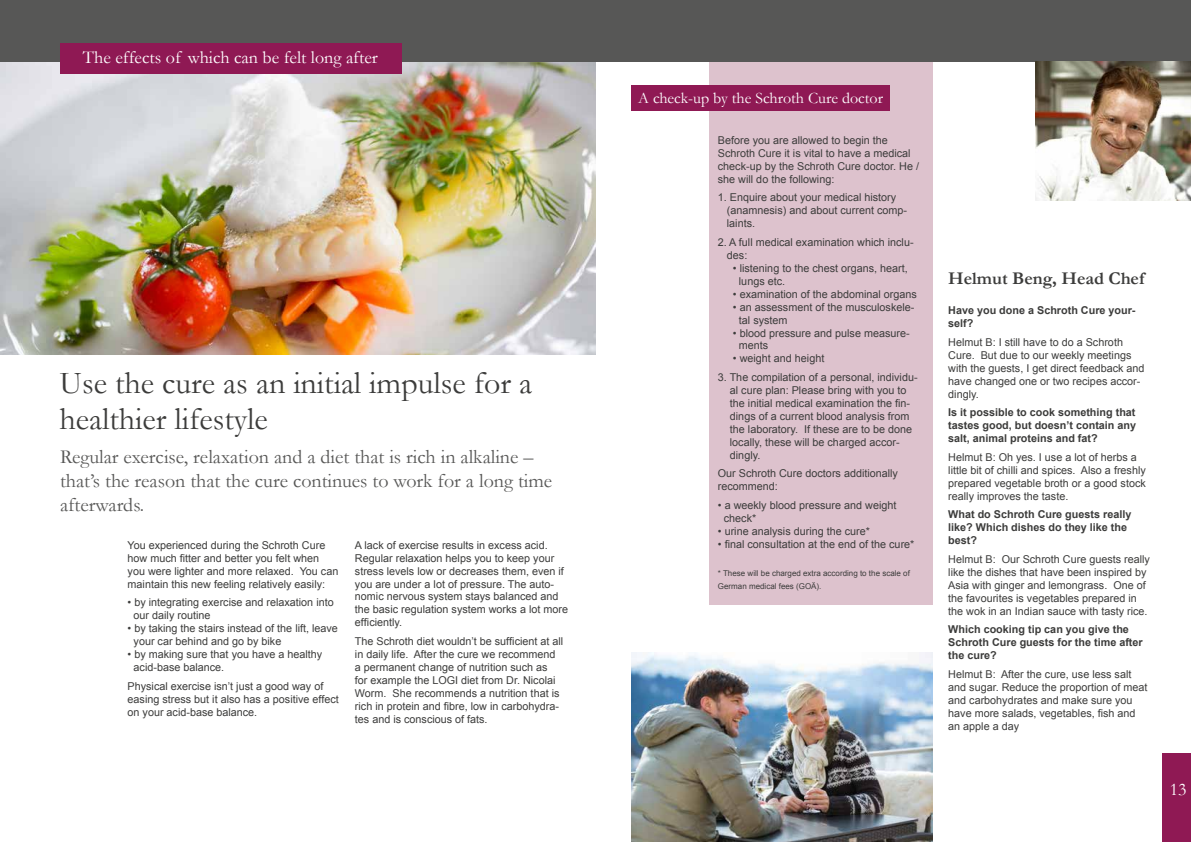
<style>
.page{position:relative;width:1191px;height:842px;background:#fff}
.page>*{position:absolute;margin:0;border:0;box-sizing:border-box;transform-origin:0 0}
.t1{font:32px/36px "Garamond";color:#3c3c3b}
.t2{font:20px/24px "Garamond";color:#575756}
.t3{font:18px "Garamond";color:#fff}
.t4{font:700 18px "Garamond";color:#3c3c3b}
.t5{font:16px "Garamond";color:#fff}
.t6{font:10.8px/13px "Arial";color:#3c3c3b}
.t7{font:700 10.8px/13px "Arial";color:#3c3c3b}
.t8{font:8px/13px "Arial";color:#3c3c3b}
</style>
<div class="page">
<div style="left:1162px;top:753px;width:29px;height:89px;background:#8f1954"></div>
<div style="left:709px;top:54px;width:223px;height:551px;background:#ddc2cd"></div>
<div style="left:631px;top:85px;width:259px;height:26px;background:#8f1954"></div>
<img style="left:0;top:62px;width:595px;height:292px">
<div style="left:0;top:0;width:1191px;height:62px;background:#575756"></div>
<div style="left:60px;top:43px;width:341px;height:30px;background:#8f1954"></div>
<img style="left:1035px;top:62px;width:156px;height:138px">
<img style="left:631px;top:653px;width:302px;height:189px">
<h3 class="t3" style="left:83px;top:45px;width:296px">The effects of which can be felt long after</h3>
<h1 class="t1" style="left:60px;top:364px;width:474px">Use the cure as an initial impulse for a healthier lifestyle</h1>
<h2 class="t2" style="left:60px;top:444px;width:494px">Regular exercise, relaxation and a diet that is rich in alkaline – that’s the reason that the cure continues to work for a long time afterwards.</h2>
<p class="t6" style="left:128px;top:538px;width:212px">You experienced during the Schroth Cure how much fitter and better you felt when you were lighter and more relaxed. You can maintain this new feeling relatively easily:</p>
<p class="t6" style="left:134px;top:596px;width:202px;text-indent:-6px">• by integrating exercise and relaxation into our daily routine</p>
<p class="t6" style="left:134px;top:622px;width:206px;text-indent:-6px">• by taking the stairs instead of the lift, leave your car behind and go by bike</p>
<p class="t6" style="left:134px;top:648px;width:190px;text-indent:-6px">• by making sure that you have a healthy acid-base balance.</p>
<p class="t6" style="left:128px;top:679px;width:213px">Physical exercise isn’t just a good way of easing stress but it also has a positive effect on your acid-base balance.</p>
<p class="t6" style="left:355px;top:538px;width:215px">A lack of exercise results in excess acid.<br>Regular relaxation helps you to keep your stress levels low or decreases them, even if you are under a lot of pressure. The auto&shy;nomic nervous system stays balanced and the basic regulation system works a lot more efficiently.</p>
<p class="t6" style="left:355px;top:635px;width:210px">The Schroth diet wouldn’t be sufficient at all in daily life. After the cure we recommend a permanent change of nutrition such as<br>for example the LOGI diet from Dr. Nicolai Worm. She recommends a nutrition that is rich in protein and fibre, low in carbohydra&shy;tes and is conscious of fats.</p>
<h3 class="t5" style="left:638px;top:87px;width:246px">A check-up by the Schroth Cure doctor</h3>
<p class="t6" style="left:718px;top:133px;width:203px">Before you are allowed to begin the Schroth Cure it is vital to have a medical check-up by the Schroth Cure doctor. He / she will do the following:</p>
<p class="t6" style="left:727px;top:191px;width:182px;text-indent:-9px">1. Enquire about your medical history (anamnesis) and about current comp&shy;laints.</p>
<p class="t6" style="left:727px;top:235px;width:188px;text-indent:-9px">2. A full medical examination which inclu&shy;des:</p>
<p class="t6" style="left:739px;top:261px;width:170px;text-indent:-6px">• listening to the chest organs, heart, lungs etc.</p>
<p class="t6" style="left:733px;top:287px;width:185px">• examination of the abdominal organs</p>
<p class="t6" style="left:739px;top:300px;width:177px;text-indent:-6px">• an assessment of the musculoskele&shy;tal system</p>
<p class="t6" style="left:739px;top:326px;width:172px;text-indent:-6px">• blood pressure and pulse measure&shy;ments</p>
<p class="t6" style="left:733px;top:352px;width:93px">• weight and height</p>
<p class="t6" style="left:730px;top:371px;width:189px;text-indent:-12px">3. The compilation of a personal, individu&shy;al cure plan: Please bring with you to the initial medical examination the fin&shy;dings of a current blood analysis from the laboratory. If these are to be done locally, these will be charged accor&shy;dingly.</p>
<p class="t6" style="left:718px;top:467px;width:182px">Our Schroth Cure doctors additionally recommend:</p>
<p class="t6" style="left:724px;top:499px;width:174px;text-indent:-6px">• a weekly blood pressure and weight check*</p>
<p class="t6" style="left:718px;top:525px;width:154px">• urine analysis during the cure*</p>
<p class="t6" style="left:718px;top:538px;width:198px">• final consultation at the end of the cure*</p>
<p class="t8" style="left:718px;top:567px;width:193px">* These will be charged extra according to the scale of<br>German medical fees (GOÄ).</p>
<h3 class="t4" style="left:948px;top:266px;width:198px">Helmut Beng, Head Chef</h3>
<p class="t7" style="left:948px;top:304px;width:189px">Have you done a Schroth Cure your&shy;self?</p>
<p class="t6" style="left:948px;top:335px;width:198px">Helmut B: I still have to do a Schroth<br>Cure. But due to our weekly meetings with the guests, I get direct feedback and have changed one or two recipes accor&shy;dingly.</p>
<p class="t7" style="left:948px;top:406px;width:189px;text-align:justify">Is it possible to cook something that tastes good, but doesn’t contain any salt, animal proteins and fat?</p>
<p class="t6" style="left:948px;top:450px;width:199px">Helmut B: Oh yes. I use a lot of herbs a little bit of chilli and spices. Also a freshly prepared vegetable broth or a good stock really improves the taste.</p>
<p class="t7" style="left:948px;top:508px;width:185px">What do Schroth Cure guests really like? Which dishes do they like the best?</p>
<p class="t6" style="left:948px;top:553px;width:203px">Helmut B: Our Schroth Cure guests really like the dishes that have been inspired by Asia with ginger and lemongrass. One of the favourites is vegetables prepared in the wok in an Indian sauce with tasty rice.</p>
<p class="t7" style="left:948px;top:623px;width:196px">Which cooking tip can you give the<br>Schroth Cure guests for the time after the cure?</p>
<p class="t6" style="left:948px;top:668px;width:201px">Helmut B: After the cure, use less salt and sugar. Reduce the proportion of meat and carbohydrates and make sure you have more salads, vegetables, fish and an apple a day</p>
<h3 class="t3" style="left:1169px;top:777px;width:18px">13</h3>
</div>
